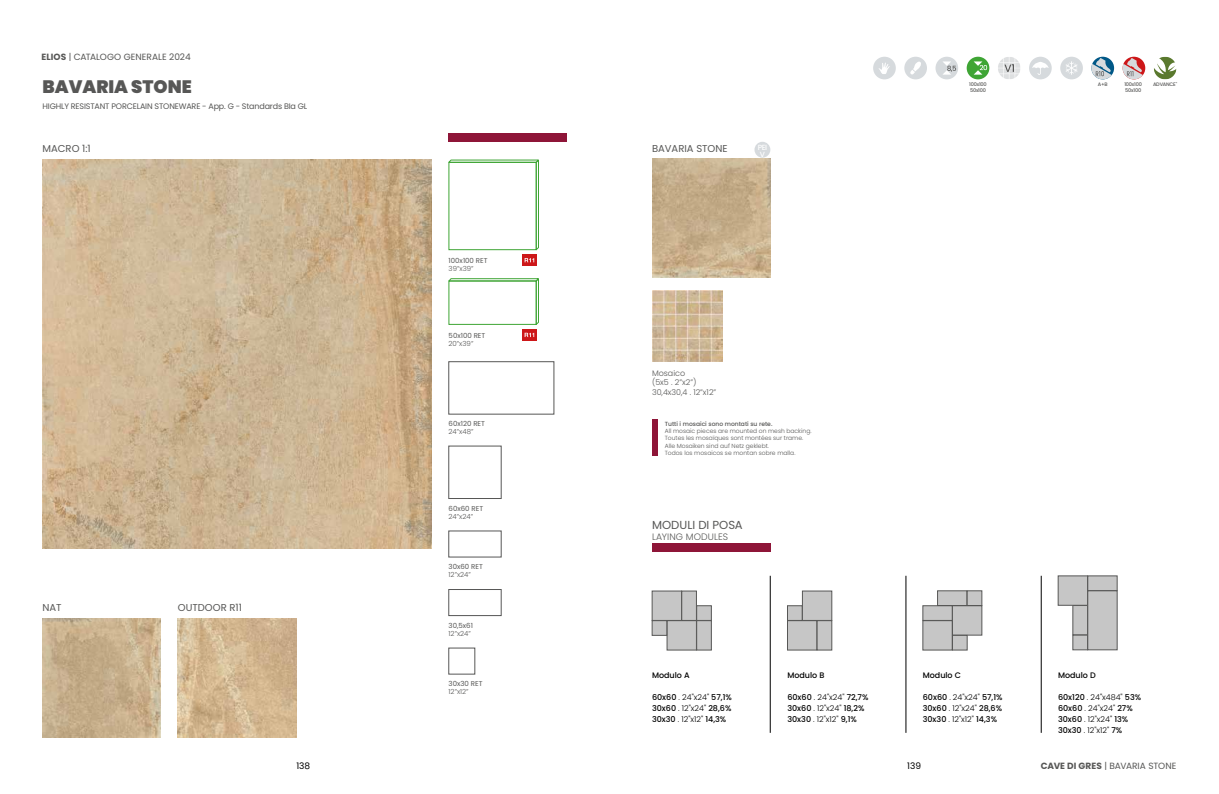
<style>
.page{position:relative;width:1219px;height:794px;background:#fff}
.page>*{position:absolute;margin:0;border:0;box-sizing:border-box;transform-origin:0 0}
.t1{font:900 18px "Poppins";color:#575756}
.t2{font:11.6px "Poppins";color:#575756}
.t3{font:10px "Poppins";color:#575756}
.t4{font:300 9.3px "Poppins";letter-spacing:.015em;color:#575756}
.t5{font:9px "Poppins";color:#575756}
.t6{font:9px "Poppins";color:#000}
.t7{font:500 8px/11px "Poppins";color:#000;text-align:justify}
.t8{font:300 8px/11px "Poppins";color:#000}
.t9{font:8px "Poppins";letter-spacing:-.02em;color:#575756}
.t10{font:300 8px/9.6px "Poppins";color:#575756}
.t11{font:500 7.5px/6.2px "Poppins";color:#fff}
.t12{font:7px "Poppins";color:#575756}
.t13{font:300 7px "Poppins";color:#575756}
.t14{font:300 6px/7.2px "Poppins";color:#575756}
.t15{font:500 6px "Poppins";color:#575756}
.t16{font:500 5px/6px "Poppins";letter-spacing:-.04em;color:#575756}
.s1{font-weight:700}
.s2{font-weight:300}
.s3{font-weight:500}
</style>
<div class="page">
<div style="left:449px;top:133px;width:118px;height:9px;background:#8e1538"></div>
<div style="left:754px;top:142px;width:16px;height:16px;background:#d6dadd;border-radius:50%"></div>
<img style="left:652px;top:159px;width:118px;height:118px">
<img style="left:652px;top:291px;width:71px;height:70px">
<img style="left:43px;top:619px;width:118px;height:118px">
<img style="left:43px;top:160px;width:389px;height:389px">
<div style="left:449px;top:589px;width:52px;height:27px;border:1px solid #575756"></div>
<svg style="left:522px;top:254px;width:14px;height:12px"></svg>
<svg style="left:525px;top:258px;width:9px;height:4px"></svg>
<svg style="left:522px;top:329px;width:14px;height:11px"></svg>
<svg style="left:525px;top:333px;width:9px;height:4px"></svg>
<svg style="left:448px;top:278px;width:91px;height:47px"></svg>
<svg style="left:448px;top:159px;width:91px;height:92px"></svg>
<img style="left:178px;top:618px;width:119px;height:119px">
<div style="left:449px;top:361px;width:105px;height:53px;border:1px solid #575756"></div>
<div style="left:652px;top:420px;width:6px;height:36px;background:#8e1538"></div>
<div style="left:652px;top:543px;width:118px;height:9px;background:#8e1538"></div>
<hr style="left:906px;top:576px;width:1px;height:157px;background:#000">
<hr style="left:1041px;top:576px;width:1px;height:157px;background:#000">
<div style="left:667px;top:620px;width:30px;height:30px;background:#c6c6c6;border:1px solid #575756"></div>
<div style="left:652px;top:591px;width:30px;height:29px;background:#c6c6c6;border:1px solid #575756"></div>
<div style="left:682px;top:591px;width:15px;height:29px;background:#c6c6c6;border:1px solid #575756"></div>
<div style="left:697px;top:605px;width:14px;height:15px;background:#c6c6c6"></div>
<div style="left:697px;top:620px;width:14px;height:30px;background:#c6c6c6"></div>
<div style="left:652px;top:620px;width:15px;height:15px;background:#c6c6c6;border:1px solid #575756"></div>
<div style="left:787px;top:620px;width:30px;height:30px;background:#c6c6c6;border:1px solid #575756"></div>
<div style="left:802px;top:591px;width:30px;height:29px;background:#c6c6c6;border:1px solid #575756"></div>
<div style="left:787px;top:605px;width:15px;height:15px;background:#c6c6c6;border:1px solid #575756"></div>
<div style="left:817px;top:620px;width:15px;height:30px;background:#c6c6c6;border:1px solid #575756"></div>
<div style="left:923px;top:620px;width:29px;height:30px;background:#c6c6c6"></div>
<div style="left:952px;top:605px;width:30px;height:30px;background:#c6c6c6;border:1px solid #575756"></div>
<div style="left:923px;top:605px;width:29px;height:15px;background:#c6c6c6;border:1px solid #575756"></div>
<div style="left:952px;top:635px;width:15px;height:15px;background:#c6c6c6;border:1px solid #575756"></div>
<div style="left:937px;top:590px;width:30px;height:15px;background:#c6c6c6;border:1px solid #575756"></div>
<div style="left:967px;top:590px;width:15px;height:15px;background:#c6c6c6;border:1px solid #575756"></div>
<hr style="left:770px;top:576px;width:1px;height:157px;background:#000">
<div style="left:1073px;top:605px;width:15px;height:30px;background:#c6c6c6;border:1px solid #575756"></div>
<div style="left:1073px;top:635px;width:15px;height:15px;background:#c6c6c6;border:1px solid #575756"></div>
<div style="left:1058px;top:576px;width:30px;height:29px;background:#c6c6c6;border:1px solid #575756"></div>
<div style="left:1088px;top:576px;width:29px;height:14px;background:#c6c6c6"></div>
<div style="left:1088px;top:590px;width:29px;height:60px;background:#c6c6c6;border:1px solid #575756"></div>
<div style="left:1029px;top:57px;width:23px;height:22px;background:#d6dadd;border-radius:50%"></div>
<svg style="left:1032px;top:62px;width:17px;height:13px"></svg>
<div style="left:1060px;top:57px;width:23px;height:22px;background:#d6dadd;border-radius:50%"></div>
<svg style="left:1066px;top:61px;width:11px;height:14px"></svg>
<div style="left:873px;top:57px;width:23px;height:22px;background:#d6dadd;border-radius:50%"></div>
<svg style="left:879px;top:63px;width:11px;height:11px"></svg>
<div style="left:904px;top:57px;width:23px;height:22px;background:#d6dadd;border-radius:50%"></div>
<svg style="left:910px;top:62px;width:11px;height:13px"></svg>
<svg style="left:1154px;top:57px;width:22px;height:22px"></svg>
<div style="left:967px;top:57px;width:22px;height:22px;background:#3fa535;border-radius:50%"></div>
<svg style="left:974px;top:61px;width:13px;height:14px"></svg>
<svg style="left:998px;top:57px;width:22px;height:22px"></svg>
<div style="left:935px;top:57px;width:23px;height:22px;background:#d6dadd;border-radius:50%"></div>
<svg style="left:943px;top:61px;width:13px;height:14px"></svg>
<svg style="left:1091px;top:57px;width:23px;height:22px"></svg>
<svg style="left:1091px;top:58px;width:22px;height:21px"></svg>
<div style="left:1123px;top:57px;width:22px;height:22px;background:#cd1719;border-radius:50%"></div>
<svg style="left:1123px;top:58px;width:21px;height:21px"></svg>
<p class="t5" style="left:41px;top:51px;width:151px"><span class="s1">ELIOS</span> | CATALOGO GENERALE 2024</p>
<h1 class="t1" style="left:43px;top:76px;width:151px">BAVARIA STONE</h1>
<p class="t9" style="left:43px;top:102px;width:266px">HIGHLY RESISTANT PORCELAIN STONEWARE - App. G - Standards BIa GL</p>
<p class="t3" style="left:43px;top:143px;width:50px">MACRO 1:1</p>
<p class="t3" style="left:652px;top:143px;width:77px">BAVARIA STONE</p>
<p class="t11" style="left:758px;top:145px;width:11px">PEI<br>V</p>
<p class="t16" style="left:969px;top:81px;width:19px">100x100<br>50x100</p>
<p class="t16" style="left:1098px;top:81px;width:11px">A+B</p>
<p class="t16" style="left:1124px;top:81px;width:19px">100x100<br>50x100</p>
<p class="t16" style="left:1153px;top:81px;width:26px">ADVANCE<sup>®</sup></p>
<p class="t3" style="left:43px;top:602px;width:21px">NAT</p>
<p class="t3" style="left:178px;top:602px;width:66px">OUTDOOR R11</p>
<p class="t12" style="left:449px;top:256px;width:40px">100x100 RET</p>
<p class="t13" style="left:449px;top:264px;width:26px">39”x39”</p>
<p class="t12" style="left:449px;top:331px;width:38px">50x100 RET</p>
<p class="t13" style="left:449px;top:339px;width:26px">20”x39”</p>
<p class="t12" style="left:449px;top:420px;width:38px">60x120 RET</p>
<p class="t13" style="left:449px;top:428px;width:26px">24”x48”</p>
<p class="t12" style="left:449px;top:504px;width:36px">60x60 RET</p>
<p class="t13" style="left:449px;top:512px;width:26px">24”x24”</p>
<p class="t12" style="left:449px;top:562px;width:36px">30x60 RET</p>
<p class="t13" style="left:449px;top:570px;width:24px">12”x24”</p>
<p class="t12" style="left:449px;top:621px;width:26px">30,5x61</p>
<p class="t13" style="left:449px;top:629px;width:24px">12”x24”</p>
<p class="t12" style="left:449px;top:679px;width:35px">30x30 RET</p>
<p class="t13" style="left:449px;top:687px;width:22px">12”x12”</p>
<p class="t10" style="left:652px;top:368px;width:66px">Mosaico<br>(5x5 . 2”x2”)<br>30,4x30,4 . 12”x12”</p>
<p class="t15" style="left:665px;top:420px;width:109px">Tutti i mosaici sono montati su rete.</p>
<p class="t14" style="left:665px;top:427px;width:148px">All mosaic pieces are mounted on mesh backing.<br>Toutes les mosaïques sont montées sur trame.<br>Alle Mosaiken sind auf Netz geklebt.<br>Todos los mosaicos se montan sobre malla.</p>
<h2 class="t2" style="left:652px;top:518px;width:92px">MODULI DI POSA</h2>
<p class="t4" style="left:652px;top:532px;width:78px">LAYING MODULES</p>
<p class="t7" style="left:652px;top:670px;width:39px">Modulo A</p>
<p class="t7" style="left:652px;top:692px;width:81px">60x60 <span class="s2">. 24"x24"</span> 57,1% 30x60 <span class="s2">. 12"x24"</span> 28,6% 30x30 <span class="s2">. 12"x12"</span> 14,3%</p>
<p class="t7" style="left:787px;top:670px;width:39px">Modulo B</p>
<p class="t7" style="left:787px;top:692px;width:83px;text-align:left">60x60 <span class="s2">. 24"x24"</span> 72,7%<br>30x60 <span class="s2">. 12"x24"</span> 18,2%<br>30x30 <span class="s2">. 12"x12"</span> 9,1%</p>
<p class="t7" style="left:923px;top:670px;width:40px">Modulo C</p>
<p class="t7" style="left:923px;top:692px;width:81px">60x60 <span class="s2">. 24"x24"</span> 57,1% 30x60 <span class="s2">. 12"x24"</span> 28,6% 30x30 <span class="s2">. 12"x12"</span> 14,3%</p>
<p class="t6" style="left:296px;top:761px;width:15px">138</p>
<p class="t6" style="left:907px;top:761px;width:15px">139</p>
<p class="t7" style="left:1058px;top:670px;width:39px">Modulo D</p>
<p class="t8" style="left:1058px;top:692px;width:85px"><span class="s3">60x120</span> . 24"x484" <span class="s3">53%<br>60x60</span> . 24"x24" <span class="s3">27%<br>30x60</span> . 12"x24" <span class="s3">13%<br>30x30</span> . 12"x12" <span class="s3">7%</span></p>
<p class="t5" style="left:1041px;top:761px;width:137px"><span class="s1">CAVE DI GRES</span> | BAVARIA STONE</p>
</div>
